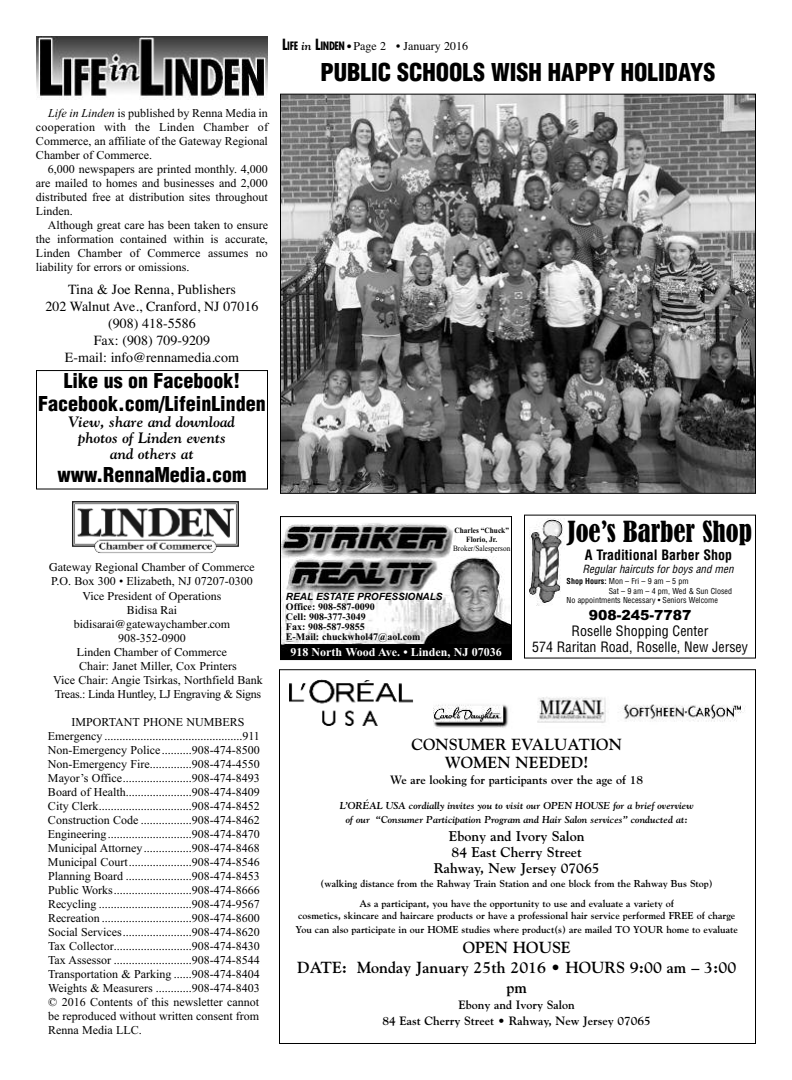
<style>
.page{position:relative;width:792px;height:1080px;background:#fff}
.page>*{position:absolute;margin:0;border:0;box-sizing:border-box;transform-origin:0 0}
.t1{font:condensed 27px "Bernard";color:#000}
.t2{font:900 condensed 24px "Helvetica";color:#000}
.t3{font:900 condensed 20px/23px "Helvetica";color:#000;text-align:center}
.t4{font:700 16px/20px "Goudy";color:#000;text-align:center}
.t5{font:italic 700 15px/16px "Goudy";color:#000;text-align:center}
.t6{font:14px/17px "Times";color:#000;text-align:center}
.t7{font:700 14px/16px "Goudy";color:#000;text-align:center}
.t8{font:condensed 14px/16px "Helvetica";color:#000;text-align:center}
.t9{font:700 condensed 14px "Helvetica";color:#000}
.t10{font:900 14px "Arial";color:#000}
.t11{font:12px/14px "Times New Roman";color:#000;text-align:justify}
.t12{font:12px/14px "Times";color:#000;text-align:center}
.t13{font:700 12px/16px "Goudy";color:#000;text-align:center}
.t14{font:700 12px "Times New Roman";color:#fff}
.t15{font:italic condensed 11px "Helvetica";color:#000}
.t16{font:700 10px/20px "Goudy";color:#000;text-align:center}
.t17{font:italic 700 10px/14px "Goudy";color:#000;text-align:center}
.t18{font:700 10px/10px "Times New Roman";color:#000}
.t19{font:italic 700 10px "Arial";color:#000}
.t20{font:condensed 8px/9.6px "Helvetica";color:#000}
.t21{font:700 8px/9px "Times New Roman";color:#000;text-align:center;scale:.92 1}
.t22{font:8px "Times New Roman";color:#000;scale:.92 1}
.s1{font-style:italic}
.s2{font-family:"Futura";font-weight:700;font-stretch:condensed;font-size:15px}
.s3{font-family:"Futura";font-weight:700;font-stretch:condensed;font-size:11.2px}
.s4{font-family:"Goudy";font-weight:700;font-style:italic}
.s5{font-family:"Futura";font-weight:700;font-stretch:condensed;font-size:10px}
.s6{font-weight:700}
</style>
<div class="page">
<img style="left:36px;top:36px;width:232px;height:64px">
<img style="left:72px;top:501px;width:167px;height:53px">
<div style="left:36px;top:370px;width:232px;height:120px;border:1px solid #000"></div>
<img style="left:282px;top:96px;width:472px;height:396px">
<img style="left:289px;top:679px;width:124px;height:47px">
<img style="left:433px;top:697px;width:313px;height:31px">
<div style="left:524px;top:515px;width:232px;height:144px;border:1px solid #000"></div>
<img style="left:529px;top:519px;width:34px;height:86px">
<img style="left:282px;top:523px;width:228px;height:135px">
<div style="left:280px;top:516px;width:232px;height:144px;border:1px solid #000"></div>
<p class="t11" style="left:36px;top:105px;width:234px;text-indent:12px"><span class="s1">Life in Linden</span> is published by Renna Media in cooperation with the Linden Chamber of Commerce, an affiliate of the Gateway Regional Chamber of Commerce.</p>
<p class="t11" style="left:36px;top:161px;width:234px;text-indent:12px">6,000 newspapers are printed monthly. 4,000 are mailed to homes and businesses and 2,000 distributed free at distribution sites throughout Linden.</p>
<p class="t11" style="left:36px;top:217px;width:234px;text-indent:12px">Although great care has been taken to ensure the information contained within is accurate, Linden Chamber of Commerce assumes no liability for errors or omissions.</p>
<p class="t6" style="left:45px;top:281px;width:215px">Tina &amp; Joe Renna, Publishers<br>202 Walnut Ave., Cranford, NJ 07016 (908) 418-5586<br>Fax: (908) 709-9209<br>E-mail: info@rennamedia.com</p>
<h3 class="t3" style="left:38px;top:370px;width:229px">Like us on Facebook!<br>Facebook.com/LifeinLinden</h3>
<p class="t5" style="left:69px;top:414px;width:168px">View, share and download photos of Linden events and others at</p>
<h3 class="t3" style="left:57px;top:464px;width:191px">www.RennaMedia.com</h3>
<p class="t12" style="left:282px;top:39px;width:188px"><span class="s2">L</span><span class="s3">IFE</span> <span class="s4">in</span> <span class="s2">L</span><span class="s3">INDEN</span> <span class="s5">•</span> Page 2 • January 2016</p>
<h2 class="t2" style="left:321px;top:59px;width:396px">PUBLIC SCHOOLS WISH HAPPY HOLIDAYS</h2>
<p class="t12" style="left:49px;top:560px;width:207px">Gateway Regional Chamber of Commerce</p>
<p class="t11" style="left:51px;top:574px;width:203px">P.O. Box 300 • Elizabeth, NJ 07207-0300</p>
<p class="t12" style="left:74px;top:588px;width:158px">Vice President of Operations<br>Bidisa Rai bidisarai@gatewaychamber.com</p>
<p class="t11" style="left:118px;top:630px;width:69px">908-352-0900</p>
<p class="t12" style="left:77px;top:644px;width:152px">Linden Chamber of Commerce</p>
<p class="t11" style="left:53px;top:658px;width:211px;text-align:center">Chair: Janet Miller, Cox Printers<br>Vice Chair: Angie Tsirkas, Northfield Bank<br>Treas.: Linda Huntley, LJ Engraving &amp; Signs</p>
<p class="t11" style="left:48px;top:714px;width:213px;text-align:left;text-indent:24px">IMPORTANT PHONE NUMBERS Emergency ..............................................911<br>Non-Emergency Police ..........908-474-8500<br>Non-Emergency Fire..............908-474-4550<br>Mayor’s Office.......................908-474-8493<br>Board of Health......................908-474-8409<br>City Clerk...............................908-474-8452<br>Construction Code .................908-474-8462<br>Engineering............................908-474-8470<br>Municipal Attorney................908-474-8468<br>Municipal Court.....................908-474-8546<br>Planning Board ......................908-474-8453<br>Public Works..........................908-474-8666<br>Recycling ...............................908-474-9567<br>Recreation ..............................908-474-8600<br>Social Services.......................908-474-8620<br>Tax Collector..........................908-474-8430<br>Tax Assessor ..........................908-474-8544<br>Transportation &amp; Parking ......908-474-8404<br>Weights &amp; Measurers ............908-474-8403 © 2016 Contents of this newsletter cannot be reproduced without written consent from Renna Media LLC.</p>
<p class="t21" style="left:454px;top:525px;width:61px">Charles “Chuck”<br>Florio, Jr.</p>
<p class="t22" style="left:453px;top:543px;width:64px">Broker/Salesperson</p>
<p class="t19" style="left:286px;top:591px;width:158px">REAL ESTATE PROFESSIONALS</p>
<p class="t18" style="left:286px;top:602px;width:136px">Office: 908-587-0090<br>Cell: 908-377-3049<br>Fax: 908-587-9855<br>E-Mail: chuckwhol47@aol.com</p>
<p class="t14" style="left:290px;top:645px;width:213px">918 North Wood Ave. • Linden, NJ 07036</p>
<h1 class="t1" style="left:568px;top:517px;width:186px">Joe’s Barber Shop</h1>
<p class="t9" style="left:585px;top:547px;width:149px">A Traditional Barber Shop</p>
<p class="t15" style="left:582px;top:562px;width:153px">Regular haircuts for boys and men</p>
<p class="t20" style="left:609px;top:577px;width:125px;text-indent:-42px"><span class="s6">Shop Hours:</span> Mon – Fri – 9 am – 5 pm<br>Sat – 9 am – 4 pm, Wed &amp; Sun Closed</p>
<p class="t20" style="left:567px;top:596px;width:153px">No appointments Necessary • Seniors Welcome</p>
<p class="t10" style="left:589px;top:606px;width:104px">908-245-7787</p>
<p class="t8" style="left:532px;top:623px;width:217px">Roselle Shopping Center<br>574 Raritan Road, Roselle, New Jersey</p>
<h3 class="t4" style="left:411px;top:735px;width:212px;line-height:18px">CONSUMER EVALUATION<br>WOMEN NEEDED!</h3>
<p class="t13" style="left:390px;top:772px;width:254px">We are looking for participants over the age of 18</p>
<p class="t17" style="left:340px;top:799px;width:355px">L’ORÉAL USA cordially invites you to visit our OPEN HOUSE for a brief overview of our “Consumer Participation Program and Hair Salon services” conducted at:</p>
<p class="t7" style="left:434px;top:828px;width:167px">Ebony and Ivory Salon<br>84 East Cherry Street<br>Rahway, New Jersey 07065</p>
<p class="t16" style="left:321px;top:874px;width:394px">(walking distance from the Rahway Train Station and one block from the Rahway Bus Stop)<br>As a participant, you have the opportunity to use and evaluate a variety of</p>
<p class="t16" style="left:295px;top:909px;width:444px;line-height:14px;text-align:left">cosmetics, skincare and haircare products or have a professional hair service performed FREE of charge<br>You can also participate in our HOME studies where product(s) are mailed TO YOUR home to evaluate</p>
<h3 class="t4" style="left:297px;top:937px;width:441px">OPEN HOUSE<br>DATE: Monday January 25th 2016 • HOURS 9:00 am – 3:00 pm</h3>
<p class="t13" style="left:383px;top:997px;width:270px">Ebony and Ivory Salon<br>84 East Cherry Street • Rahway, New Jersey 07065</p>
</div>
